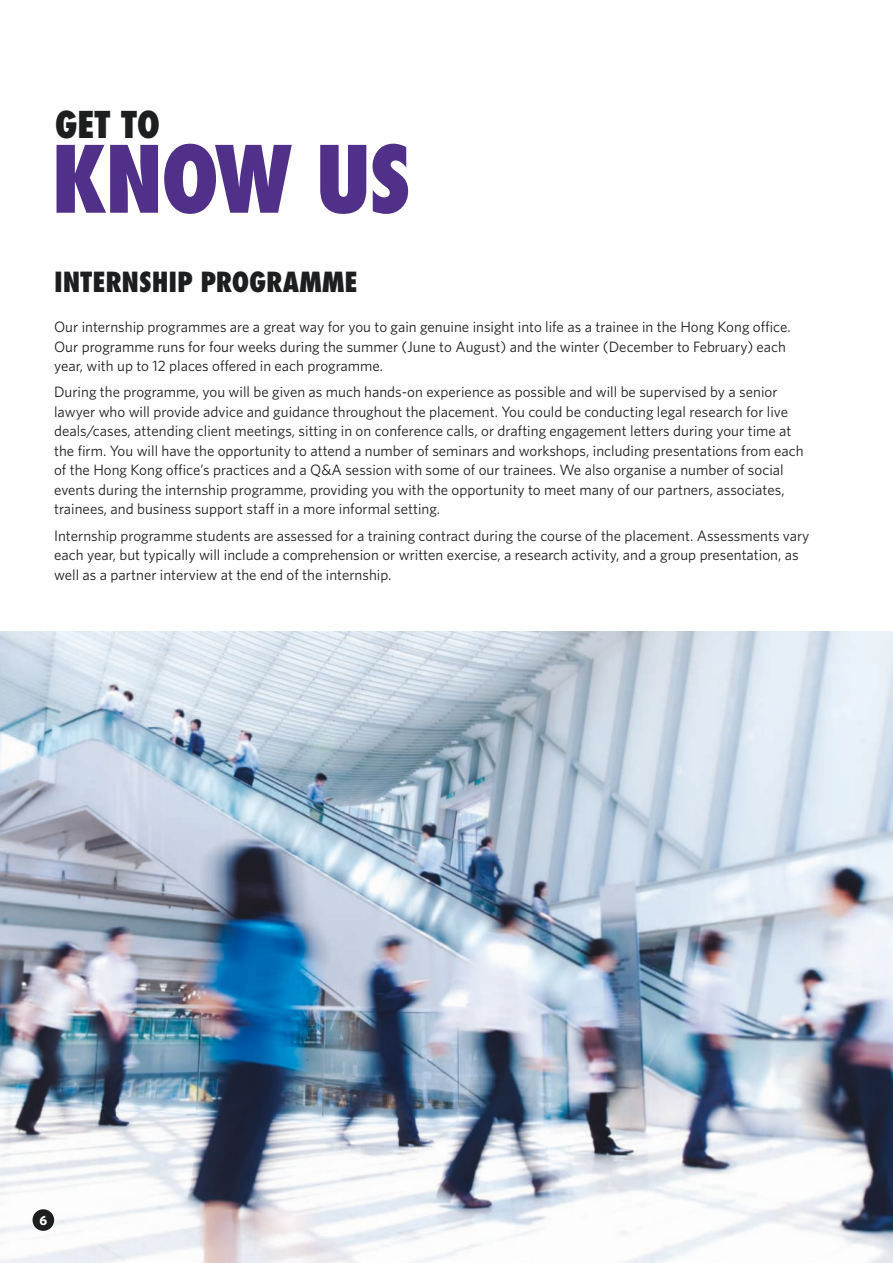
<style>
.page{position:relative;width:893px;height:1263px;background:#fff}
.page>*{position:absolute;margin:0;border:0;box-sizing:border-box;transform-origin:0 0}
.t1{font:800 condensed 90px "Futura Std";letter-spacing:-.035em;color:#503089}
.t2{font:800 condensed 36px "Futura Std";color:#1d1e1f}
.t3{font:800 condensed 27px "Futura Std";letter-spacing:-.005em;color:#1d1e1f}
.t4{font:15px/19.5px "Whitney Book 2";color:#1d1e1f}
.t5{font:13.5px "Whitney Bold 2";color:#fff}
</style>
<div class="page">
<img style="left:0;top:632px;width:893px;height:631px">
<div style="left:33px;top:1209px;width:21px;height:22px;background:#1d1e1f;border-radius:50%"></div>
<h2 class="t2" style="left:55px;top:102px;width:107px">GET TO</h2>
<h1 class="t1" style="left:51px;top:123px;width:362px">KNOW US</h1>
<h3 class="t3" style="left:54px;top:265px;width:305px">INTERNSHIP PROGRAMME</h3>
<p class="t4" style="left:54px;top:317px;width:738px">Our internship programmes are a great way for you to gain genuine insight into life as a trainee in the Hong Kong office.<br>Our programme runs for four weeks during the summer (June to August) and the winter (December to February) each year, with up to 12 places offered in each programme.</p>
<p class="t4" style="left:54px;top:382px;width:751px">During the programme, you will be given as much hands-on experience as possible and will be supervised by a senior lawyer who will provide advice and guidance throughout the placement. You could be conducting legal research for live deals/cases, attending client meetings, sitting in on conference calls, or drafting engagement letters during your time at the firm. You will have the opportunity to attend a number of seminars and workshops, including presentations from each of the Hong Kong office’s practices and a Q&amp;A session with some of our trainees. We also organise a number of social events during the internship programme, providing you with the opportunity to meet many of our partners, associates, trainees, and business support staff in a more informal setting.</p>
<p class="t4" style="left:54px;top:525px;width:757px">Internship programme students are assessed for a training contract during the course of the placement. Assessments vary each year, but typically will include a comprehension or written exercise, a research activity, and a group presentation, as well as a partner interview at the end of the internship.</p>
<p class="t5" style="left:39px;top:1211px;width:9px">6</p>
</div>
